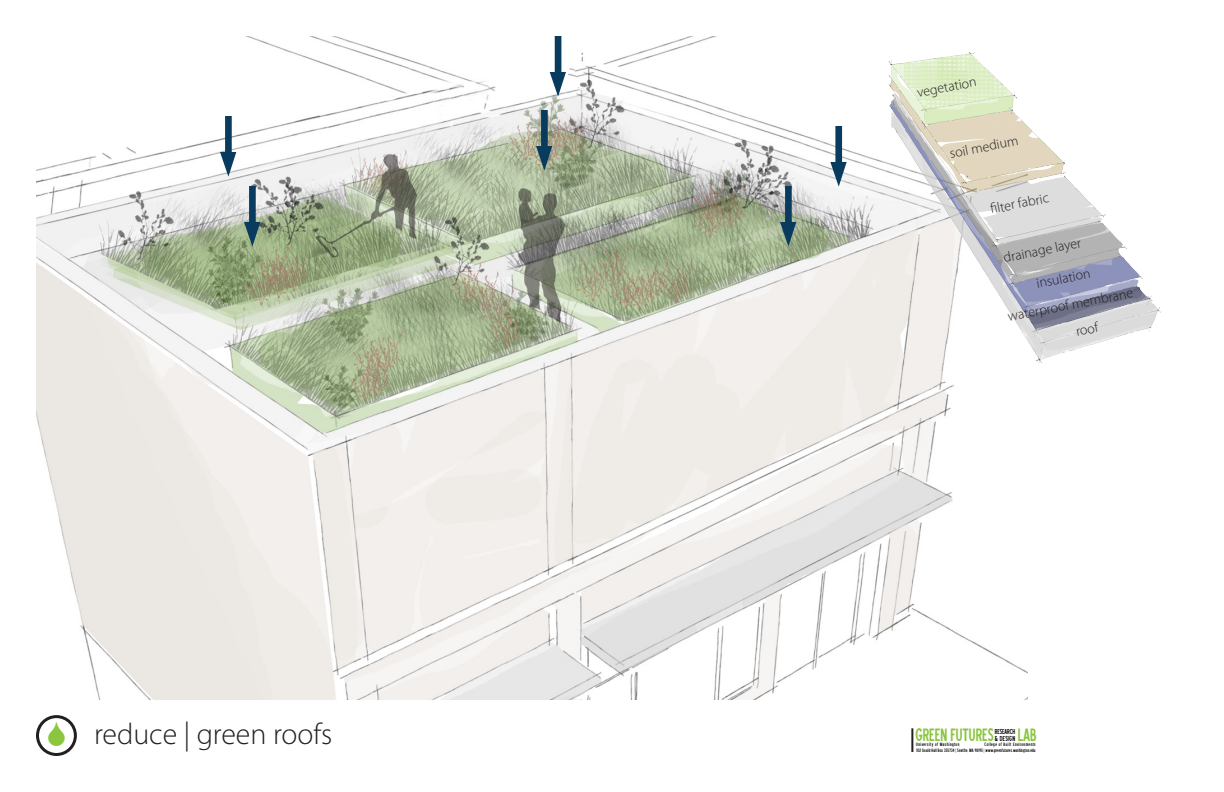
<style>
.page{position:relative;width:1224px;height:792px;background:#fff}
.page>*{position:absolute;margin:0;border:0;box-sizing:border-box;transform-origin:0 0}
.t1{font:300 30px "Myriad Pro";color:#231f20}
.t2{font:22.8px "Blue Highway Condensed";color:#8ac53e}
.t3{font:300 14px "Myriad Pro";color:#231f20}
.t4{font:9.1px "Blue Highway Condensed";color:#050505}
.t5{font:6.1px "Blue Highway Condensed";letter-spacing:.025em;color:#040503}
.t6{font:6.1px "Blue Highway Condensed";letter-spacing:.075em;color:#040503}
</style>
<div class="page">
<img style="left:36px;top:36px;width:992px;height:664px">
<svg style="left:536px;top:110px;width:16px;height:61px"></svg>
<svg style="left:550px;top:36px;width:16px;height:61px"></svg>
<svg style="left:780px;top:186px;width:16px;height:61px"></svg>
<svg style="left:830px;top:126px;width:17px;height:61px"></svg>
<svg style="left:244px;top:186px;width:16px;height:61px"></svg>
<svg style="left:220px;top:116px;width:16px;height:61px"></svg>
<img style="left:870px;top:36px;width:291px;height:352px">
<svg style="left:38px;top:717px;width:37px;height:37px"></svg>
<div style="left:36px;top:715px;width:41px;height:41px;border:3px solid #231f20;border-radius:50%"></div>
<hr style="left:911px;top:728px;width:2px;height:24px;background:#231f20">
<svg style="left:48px;top:721px;width:17px;height:25px"></svg>
<p class="t3" style="left:916px;top:84px;width:62px;rotate:-11deg">vegetation</p>
<p class="t3" style="left:948px;top:145px;width:71px;rotate:-11deg">soil medium</p>
<p class="t3" style="left:989px;top:201px;width:61px;rotate:-11deg">fi lter fabric</p>
<p class="t3" style="left:1002px;top:249px;width:80px;rotate:-11deg">drainage layer</p>
<p class="t3" style="left:1035px;top:275px;width:56px;rotate:-11deg">insulation</p>
<p class="t3" style="left:1006px;top:308px;width:129px;rotate:-11deg">waterproof membrane</p>
<p class="t3" style="left:1075px;top:323px;width:24px;rotate:-11deg">roof</p>
<p class="t1" style="left:94px;top:716px;width:240px">reduce | green roofs</p>
<p class="t2" style="left:1018px;top:725px;width:20px">LAB</p>
<p class="t2" style="left:915px;top:725px;width:80px">GREENFUTURES</p>
<p class="t6" style="left:916px;top:742px;width:45px">University of Washington</p>
<p class="t6" style="left:984px;top:742px;width:53px">College of Built Environments</p>
<p class="t4" style="left:995px;top:727px;width:22px">RESEARCH</p>
<p class="t4" style="left:995px;top:735px;width:22px">&amp; DESIGN</p>
<p class="t5" style="left:916px;top:747px;width:121px">102 Gould Hall Box 355734 | Seattle, WA 98195 | www.greenfutures.washington.edu</p>
</div>
